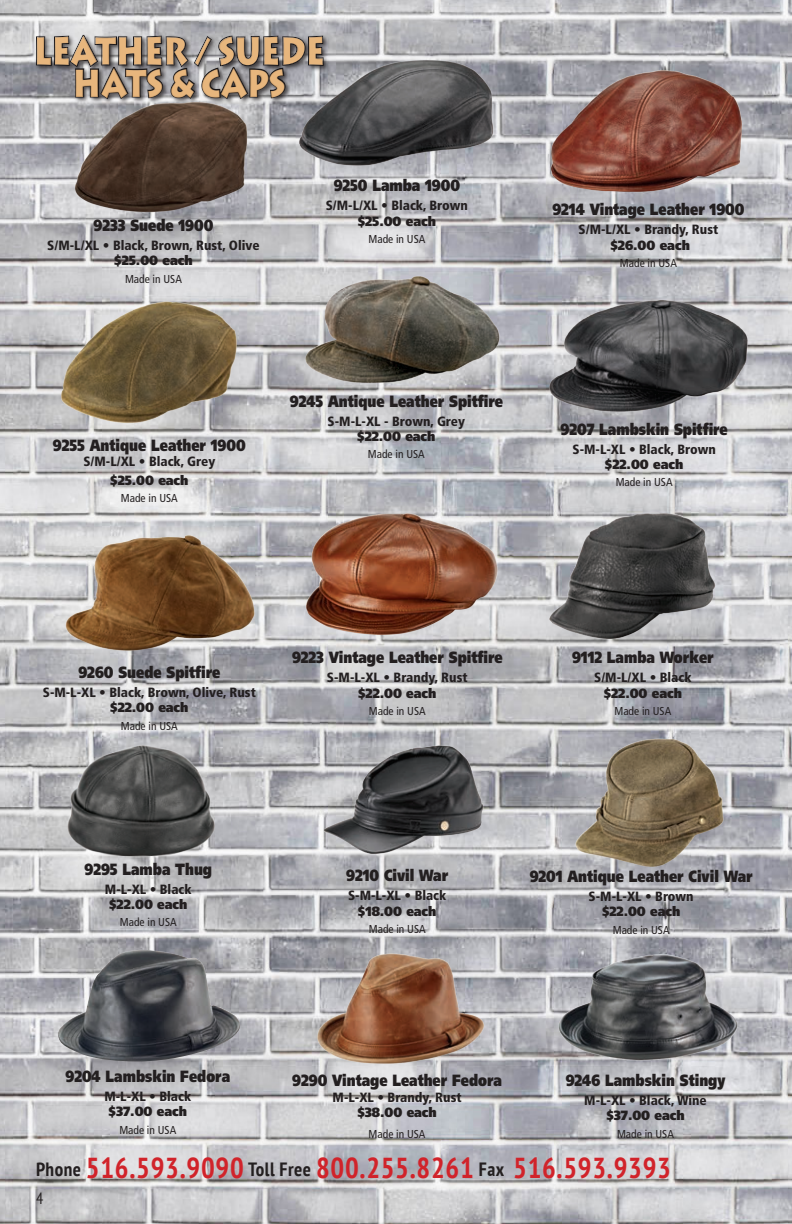
<style>
.page{position:relative;width:792px;height:1224px;background:#fff}
.page>*{position:absolute;margin:0;border:0;box-sizing:border-box;transform-origin:0 0}
.t1{font:900 38.4px "Lithos Pro";color:#e7b67d;scale:.8 1}
.t2{font:700 condensed 28.8px "PT Sans";letter-spacing:.025em;color:#d1232a}
.style___Name{font:900 16.2px "Frutiger";color:#231f20;scale:.8 1}
.t3{font:condensed 16px "PT Sans";color:#231f20}
.description{font:900 condensed 13.4px/15.4px "Frutiger";color:#231f20;text-align:center}
.description-2{font:900 13.4px "Frutiger";letter-spacing:-.005em;color:#231f20;scale:.9 1}
.style___Name-2{font:900 condensed 13.4px/15.4px "Frutiger";color:#231f20;text-align:center}
.made_in_usa{font:condensed 11.4px "Frutiger";color:#231f20}
.s1{font-stretch:normal}
.s2{font-size:19.2px;color:#231f20}
</style>
<div class="page">
<img style="left:0;top:0;width:792px;height:1224px">
<img style="left:528px;top:71px;width:237px;height:135px">
<img style="left:51px;top:301px;width:198px;height:131px">
<img style="left:292px;top:52px;width:207px;height:119px">
<img style="left:62px;top:114px;width:198px;height:109px">
<img style="left:303px;top:507px;width:201px;height:143px">
<img style="left:522px;top:476px;width:238px;height:174px">
<img style="left:290px;top:270px;width:214px;height:122px">
<img style="left:316px;top:742px;width:175px;height:114px">
<img style="left:557px;top:726px;width:184px;height:148px">
<img style="left:57px;top:732px;width:170px;height:134px">
<img style="left:46px;top:511px;width:221px;height:154px">
<img style="left:536px;top:287px;width:216px;height:134px">
<img style="left:57px;top:950px;width:184px;height:112px">
<img style="left:304px;top:947px;width:187px;height:123px">
<img style="left:545px;top:947px;width:205px;height:116px">
<svg style="left:0;top:22px;width:375px;height:92px;background:#99928e"></svg>
<h1 class="t1" style="left:73px;top:59px;width:268px">HATS &amp; CAPS</h1>
<p class="style___Name" style="left:94px;top:215px;width:151px">9233 Suede 1900</p>
<p class="description" style="left:47px;top:238px;width:214px">S/M-L/XL • Black, Brown, Rust, Olive</p>
<p class="description-2" style="left:114px;top:253px;width:89px">$25.00 each</p>
<p class="made_in_usa" style="left:125px;top:272px;width:58px">Made in USA</p>
<p class="style___Name" style="left:334px;top:176px;width:160px">9250 Lamba 1900</p>
<p class="description" style="left:326px;top:198px;width:144px">S/M-L/XL • Black, Brown</p>
<p class="description-2" style="left:358px;top:213px;width:89px">$25.00 each</p>
<p class="made_in_usa" style="left:368px;top:232px;width:58px">Made in USA</p>
<p class="style___Name" style="left:53px;top:435px;width:243px">9255 Antique Leather 1900</p>
<p class="style___Name-2" style="left:83px;top:454px;width:133px">S/M-L/XL • Black, Grey</p>
<p class="description-2" style="left:110px;top:472px;width:89px">$25.00 each</p>
<p class="made_in_usa" style="left:121px;top:492px;width:58px">Made in USA</p>
<p class="style___Name" style="left:290px;top:391px;width:268px">9245 Antique Leather Spitfire</p>
<p class="description" style="left:328px;top:414px;width:139px">S-M-L-XL - Brown, Grey <span class="s1">$22.00 each</span></p>
<p class="made_in_usa" style="left:368px;top:448px;width:58px">Made in USA</p>
<p class="style___Name" style="left:552px;top:200px;width:242px">9214 Vintage Leather 1900</p>
<p class="description" style="left:579px;top:222px;width:141px">S/M-L/XL • Brandy, Rust</p>
<p class="description-2" style="left:610px;top:237px;width:90px">$26.00 each</p>
<p class="made_in_usa" style="left:620px;top:256px;width:58px">Made in USA</p>
<p class="style___Name" style="left:561px;top:419px;width:210px">9207 Lambskin Spitfire</p>
<p class="description" style="left:572px;top:442px;width:145px">S-M-L-XL • Black, Brown</p>
<p class="description-2" style="left:605px;top:456px;width:89px">$22.00 each</p>
<p class="made_in_usa" style="left:616px;top:476px;width:58px">Made in USA</p>
<p class="style___Name" style="left:78px;top:662px;width:179px">9260 Suede Spitfire</p>
<p class="description" style="left:43px;top:685px;width:215px">S-M-L-XL • Black, Brown, Olive, Rust</p>
<p class="description-2" style="left:110px;top:700px;width:89px">$22.00 each</p>
<p class="made_in_usa" style="left:121px;top:719px;width:58px">Made in USA</p>
<p class="style___Name" style="left:292px;top:648px;width:265px">9223 Vintage Leather Spitfire</p>
<p class="description" style="left:327px;top:670px;width:142px">S-M-L-XL • Brandy, Rust <span class="s1">$22.00 each</span></p>
<p class="made_in_usa" style="left:369px;top:704px;width:58px">Made in USA</p>
<p class="style___Name" style="left:572px;top:648px;width:179px">9112 Lamba Worker</p>
<p class="description" style="left:594px;top:670px;width:99px">S/M-L/XL • Black</p>
<p class="description-2" style="left:604px;top:685px;width:89px">$22.00 each</p>
<p class="made_in_usa" style="left:614px;top:704px;width:58px">Made in USA</p>
<p class="style___Name" style="left:84px;top:859px;width:161px">9295 Lamba Thug</p>
<p class="description" style="left:105px;top:882px;width:88px">M-L-XL • Black <span class="s1">$22.00 each</span></p>
<p class="made_in_usa" style="left:120px;top:916px;width:58px">Made in USA</p>
<p class="style___Name" style="left:346px;top:866px;width:129px">9210 Civil War</p>
<p class="description" style="left:348px;top:888px;width:100px">S-M-L-XL • Black</p>
<p class="description-2" style="left:358px;top:903px;width:89px">$18.00 each</p>
<p class="made_in_usa" style="left:369px;top:922px;width:58px">Made in USA</p>
<p class="style___Name" style="left:530px;top:866px;width:280px">9201 Antique Leather Civil War</p>
<p class="description" style="left:589px;top:889px;width:107px">S-M-L-XL • Brown</p>
<p class="description-2" style="left:602px;top:903px;width:89px">$22.00 each</p>
<p class="made_in_usa" style="left:613px;top:923px;width:58px">Made in USA</p>
<p class="style___Name" style="left:65px;top:1066px;width:207px">9204 Lambskin Fedora</p>
<p class="description" style="left:104px;top:1089px;width:88px">M-L-XL • Black</p>
<p class="description-2" style="left:109px;top:1104px;width:89px">$37.00 each</p>
<p class="made_in_usa" style="left:119px;top:1123px;width:58px">Made in USA</p>
<p class="style___Name" style="left:292px;top:1071px;width:264px">9290 Vintage Leather Fedora</p>
<p class="style___Name-2" style="left:333px;top:1089px;width:130px">M-L-XL • Brandy, Rust <span class="s1">$38.00 each</span></p>
<p class="made_in_usa" style="left:369px;top:1127px;width:58px">Made in USA</p>
<p class="style___Name" style="left:566px;top:1070px;width:201px">9246 Lambskin Stingy</p>
<p class="description" style="left:584px;top:1093px;width:124px">M-L-XL • Black, Wine</p>
<p class="description-2" style="left:606px;top:1108px;width:89px">$37.00 each</p>
<p class="made_in_usa" style="left:617px;top:1127px;width:58px">Made in USA</p>
<h2 class="t2" style="left:36px;top:1149px;width:636px"><span class="s2">Phone</span> 516.593.9090 <span class="s2">Toll Free</span> 800.255.8261 <span class="s2">Fax</span> 516.593.9393</h2>
<p class="t3" style="left:36px;top:1188px;width:9px">4</p>
</div>
